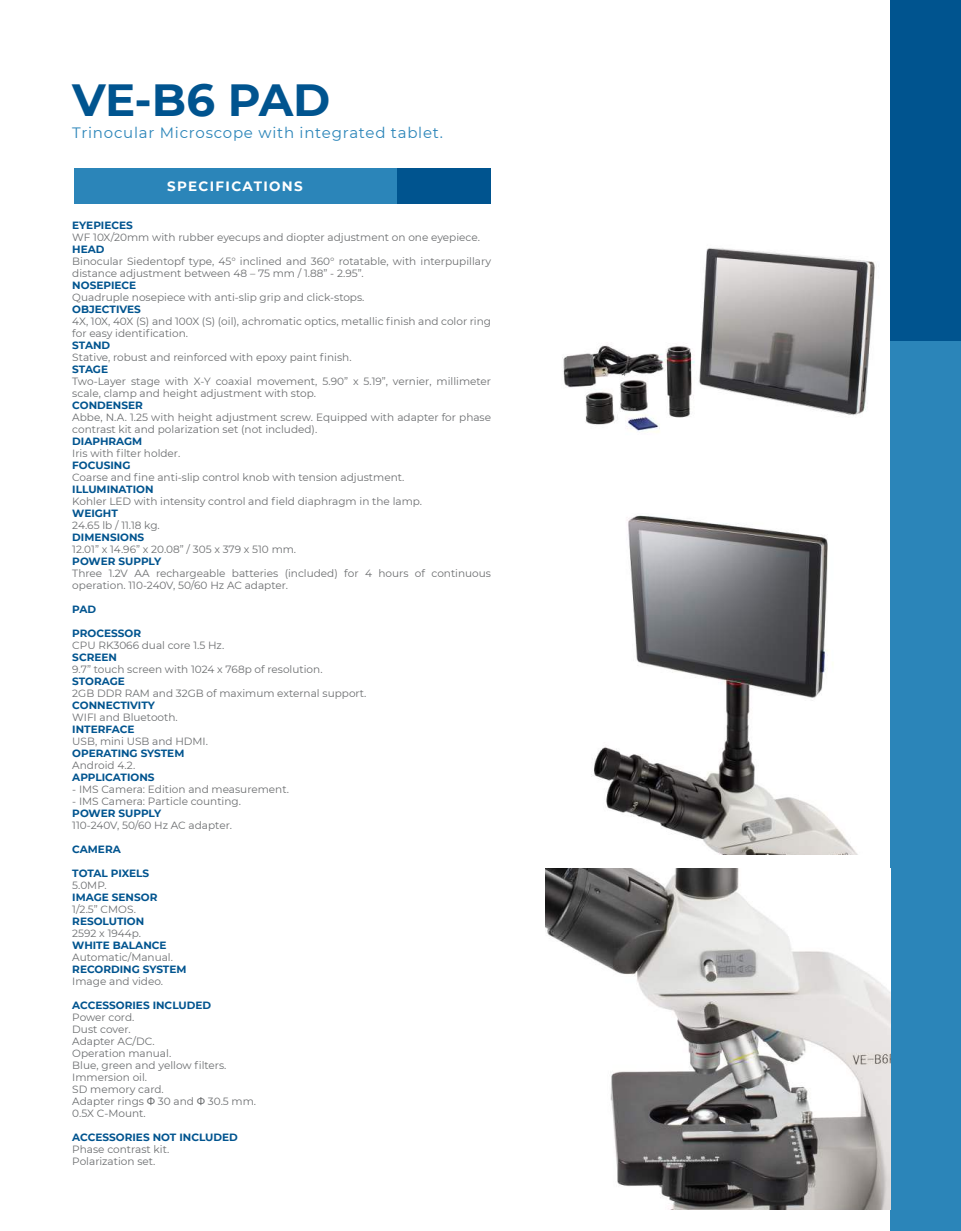
<style>
.page{position:relative;width:961px;height:1231px;background:#fff}
.page>*{position:absolute;margin:0;border:0;box-sizing:border-box;transform-origin:0 0}
.t1{font:700 45px "Montserrat";letter-spacing:-.005em;color:#00548f}
.t2{font:15px "Montserrat";letter-spacing:.05em;color:#2b85b9}
.t3{font:700 13.5px "Montserrat";letter-spacing:.1em;color:#fff}
.t4{font:10.5px/12px "Montserrat";color:#6c6e70}
.t5{font:700 10.5px "Montserrat";color:#00548f}
.s1{font-family:"Arial"}
</style>
<div class="page">
<img style="left:562px;top:248px;width:313px;height:185px">
<img style="left:591px;top:515px;width:266px;height:339px">
<div style="left:890px;top:0;width:71px;height:341px;background:#00548f"></div>
<div style="left:890px;top:341px;width:71px;height:889px;background:#2b85b9"></div>
<div style="left:396px;top:169px;width:95px;height:35px;background:#00548f"></div>
<div style="left:74px;top:169px;width:322px;height:35px;background:#2b85b9"></div>
<img style="left:545px;top:868px;width:345px;height:341px">
<h1 class="t1" style="left:72px;top:82px;width:259px">VE-B6 PAD</h1>
<h2 class="t2" style="left:72px;top:126px;width:372px">Trinocular Microscope with integrated tablet.</h2>
<p class="t3" style="left:167px;top:181px;width:137px">SPECIFICATIONS</p>
<p class="t5" style="left:72px;top:221px;width:62px">EYEPIECES</p>
<p class="t4" style="left:72px;top:231px;width:409px">WF 10X/20mm with rubber eyecups and diopter adjustment on one eyepiece.</p>
<p class="t5" style="left:72px;top:245px;width:34px">HEAD</p>
<p class="t4" style="left:72px;top:255px;width:420px">Binocular Siedentopf type, 45° inclined and 360° rotatable, with interpupillary distance adjustment between 48 – 75 mm / 1.88” - 2.95”.</p>
<p class="t5" style="left:72px;top:281px;width:65px">NOSEPIECE</p>
<p class="t4" style="left:72px;top:291px;width:294px">Quadruple nosepiece with anti-slip grip and click-stops.</p>
<p class="t5" style="left:72px;top:305px;width:70px">OBJECTIVES</p>
<p class="t4" style="left:72px;top:315px;width:420px">4X, 10X, 40X (S) and 100X (S) (oil), achromatic optics, metallic 昀椀nish and color ring for easy identi昀椀cation.</p>
<p class="t5" style="left:72px;top:341px;width:39px">STAND</p>
<p class="t4" style="left:72px;top:351px;width:281px">Stative, robust and reinforced with epoxy paint 昀椀nish.</p>
<p class="t5" style="left:72px;top:365px;width:37px">STAGE</p>
<p class="t4" style="left:72px;top:375px;width:420px">Two-Layer stage with X-Y coaxial movement, 5.90” x 5.19”, vernier, millimeter scale, clamp and height adjustment with stop.</p>
<p class="t5" style="left:72px;top:401px;width:72px">CONDENSER</p>
<p class="t4" style="left:72px;top:411px;width:420px">Abbe, N.A. 1.25 with height adjustment screw. Equipped with adapter for phase contrast kit and polarization set (not included).</p>
<p class="t5" style="left:72px;top:437px;width:72px">DIAPHRAGM</p>
<p class="t4" style="left:72px;top:447px;width:109px">Iris with 昀椀lter holder.</p>
<p class="t5" style="left:72px;top:461px;width:60px">FOCUSING</p>
<p class="t4" style="left:72px;top:471px;width:333px">Coarse and 昀椀ne anti-slip control knob with tension adjustment.</p>
<p class="t5" style="left:72px;top:485px;width:83px">ILLUMINATION</p>
<p class="t4" style="left:72px;top:495px;width:351px">Kohler LED with intensity control and 昀椀eld diaphragm in the lamp.</p>
<p class="t5" style="left:72px;top:509px;width:47px">WEIGHT</p>
<p class="t4" style="left:72px;top:519px;width:89px">24.65 lb / 11.18 kg.</p>
<p class="t5" style="left:72px;top:533px;width:73px">DIMENSIONS</p>
<p class="t4" style="left:72px;top:543px;width:225px">12.01” x 14.96” x 20.08” / 305 x 379 x 510 mm.</p>
<p class="t5" style="left:72px;top:557px;width:90px">POWER SUPPLY</p>
<p class="t4" style="left:72px;top:567px;width:420px">Three 1.2V AA rechargeable batteries (included) for 4 hours of continuous operation. 110-240V, 50/60 Hz AC adapter.</p>
<p class="t5" style="left:72px;top:605px;width:25px">PAD</p>
<p class="t5" style="left:72px;top:629px;width:70px">PROCESSOR</p>
<p class="t4" style="left:72px;top:639px;width:153px">CPU RK3066 dual core 1.5 Hz.</p>
<p class="t5" style="left:72px;top:653px;width:46px">SCREEN</p>
<p class="t4" style="left:72px;top:663px;width:252px">9.7” touch screen with 1024 x 768p of resolution.</p>
<p class="t5" style="left:72px;top:677px;width:54px">STORAGE</p>
<p class="t4" style="left:72px;top:687px;width:296px">2GB DDR RAM and 32GB of maximum external support.</p>
<p class="t5" style="left:72px;top:701px;width:84px">CONNECTIVITY</p>
<p class="t4" style="left:72px;top:711px;width:107px">WIFI and Bluetooth.</p>
<p class="t5" style="left:72px;top:725px;width:64px">INTERFACE</p>
<p class="t4" style="left:72px;top:735px;width:137px">USB, mini USB and HDMI.</p>
<p class="t5" style="left:72px;top:749px;width:114px">OPERATING SYSTEM</p>
<p class="t4" style="left:72px;top:759px;width:64px">Android 4.2.</p>
<p class="t5" style="left:72px;top:773px;width:84px">APPLICATIONS</p>
<p class="t4" style="left:72px;top:783px;width:218px">- IMS Camera: Edition and measurement.</p>
<p class="t4" style="left:72px;top:795px;width:170px">- IMS Camera: Particle counting.</p>
<p class="t5" style="left:72px;top:809px;width:90px">POWER SUPPLY</p>
<p class="t4" style="left:72px;top:819px;width:161px">110-240V, 50/60 Hz AC adapter.</p>
<p class="t5" style="left:72px;top:845px;width:50px">CAMERA</p>
<p class="t5" style="left:72px;top:869px;width:78px">TOTAL PIXELS</p>
<p class="t4" style="left:72px;top:879px;width:36px">5.0MP.</p>
<p class="t5" style="left:72px;top:893px;width:87px">IMAGE SENSOR</p>
<p class="t4" style="left:72px;top:903px;width:65px">1/2.5” CMOS.</p>
<p class="t5" style="left:72px;top:917px;width:73px">RESOLUTION</p>
<p class="t4" style="left:72px;top:927px;width:70px">2592 x 1944p.</p>
<p class="t5" style="left:72px;top:941px;width:96px">WHITE BALANCE</p>
<p class="t4" style="left:72px;top:951px;width:102px">Automatic/Manual.</p>
<p class="t5" style="left:72px;top:965px;width:116px">RECORDING SYSTEM</p>
<p class="t4" style="left:72px;top:975px;width:92px">Image and video.</p>
<p class="t5" style="left:72px;top:1001px;width:140px">ACCESSORIES INCLUDED</p>
<p class="t4" style="left:72px;top:1011px;width:185px">Power cord.<br>Dust cover.<br>Adapter AC/DC.<br>Operation manual.<br>Blue, green and yellow 昀椀lters.<br>Immersion oil.<br>SD memory card.<br>Adapter rings <span class="s1">Φ</span> 30 and <span class="s1">Φ</span> 30.5 mm.<br>0.5X C-Mount.</p>
<p class="t5" style="left:72px;top:1133px;width:167px">ACCESSORIES NOT INCLUDED</p>
<p class="t4" style="left:72px;top:1143px;width:98px">Phase contrast kit.<br>Polarization set.</p>
</div>
